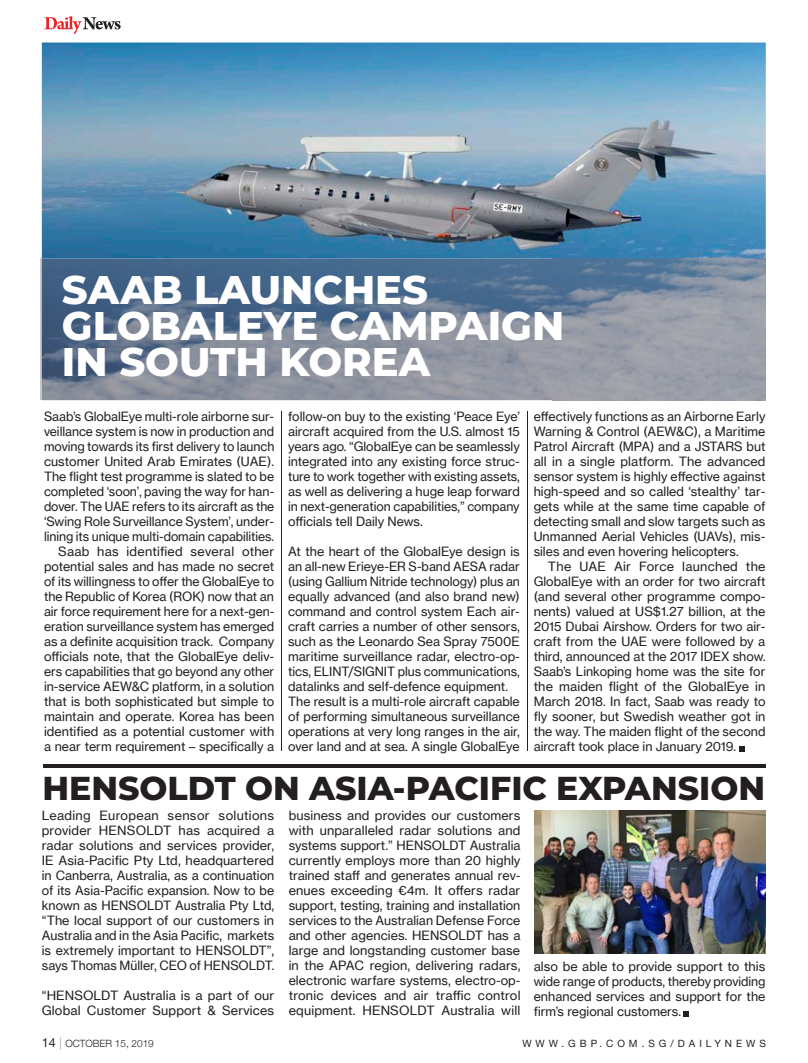
<style>
.page{position:relative;width:808px;height:1063px;background:#fff}
.page>*{position:absolute;margin:0;border:0;box-sizing:border-box;transform-origin:0 0}
.t1{font:800 40px/36.2px "Montserrat";color:#fff}
.t2{font:800 33.12px "Montserrat";color:#231f20}
.t3{font:12.5px/15px "N Haas Grotesk TX Pro 55 Rg";color:#231f20;text-align:justify}
.t4{font:10px "Helvetica Neue";letter-spacing:.4em;color:#231f20}
.t5{font:300 10px "Helvetica Neue";color:#231f20}
.s1{font-weight:400;font-size:12.5px}
.s2{font-weight:200;font-size:12.5px}
</style>
<div class="page">
<svg style="left:44px;top:16px;width:77px;height:18px"></svg>
<img style="left:42px;top:43px;width:724px;height:357px">
<hr style="left:41px;top:258px;width:1px;height:142px;background:#c6c8ca">
<img style="left:42px;top:258px;width:723px;height:142px">
<img style="left:534px;top:811px;width:232px;height:142px">
<hr style="left:43px;top:764px;width:722px;height:4px;background:#231f20">
<hr style="left:281px;top:411px;width:1px;height:340px;background:#231f20">
<hr style="left:527px;top:411px;width:1px;height:340px;background:#231f20">
<svg style="left:683px;top:1011px;width:6px;height:6px"></svg>
<svg style="left:739px;top:746px;width:6px;height:5px"></svg>
<h1 class="t1" style="left:62px;top:269px;width:504px">SAAB LAUNCHES<br>GLOBALEYE CAMPAIGN<br>IN SOUTH KOREA</h1>
<p class="t3" style="left:44px;top:409px;width:232px;text-align:right">Saab’s GlobalEye multi-role airborne sur&shy;veillance system is now in production and moving towards its first delivery to launch customer United Arab Emirates (UAE).<br>The flight test programme is slated to be completed ‘soon’, paving the way for han&shy;dover. The UAE refers to its aircraft as the ‘Swing Role Surveillance System’, under&shy;lining its unique multi-domain capabilities.<br>Saab has identified several other potential sales and has made no secret of its willingness to offer the GlobalEye to the Republic of Korea (ROK) now that an air force requirement here for a next-gen&shy;eration surveillance system has emerged as a definite acquisition track. Company officials note, that the GlobalEye deliv&shy;ers capabilities that go beyond any other in-service AEW&amp;C platform, in a solution that is both sophisticated but simple to maintain and operate. Korea has been identified as a potential customer with a near term requirement – specifically a</p>
<p class="t3" style="left:288px;top:409px;width:233px">follow-on buy to the existing ‘Peace Eye’ aircraft acquired from the U.S. almost 15 years ago. “GlobalEye can be seamlessly integrated into any existing force struc&shy;ture to work together with existing assets, as well as delivering a huge leap forward in next-generation capabilities,” company officials tell Daily News.</p>
<p class="t3" style="left:288px;top:544px;width:233px;text-align:left">At the heart of the GlobalEye design is an all-new Erieye-ER S-band AESA radar (using Gallium Nitride technology) plus an equally advanced (and also brand new) command and control system Each air&shy;craft carries a number of other sensors, such as the Leonardo Sea Spray 7500E maritime surveillance radar, electro-op&shy;tics, ELINT/SIGNIT plus communications, datalinks and self-defence equipment.<br>The result is a multi-role aircraft capable of performing simultaneous surveillance operations at very long ranges in the air, over land and at sea. A single GlobalEye</p>
<p class="t3" style="left:534px;top:409px;width:233px">effectively functions as an Airborne Early Warning &amp; Control (AEW&amp;C), a Maritime Patrol Aircraft (MPA) and a JSTARS but all in a single platform. The advanced sensor system is highly effective against high-speed and so called ‘stealthy’ tar&shy;gets while at the same time capable of detecting small and slow targets such as Unmanned Aerial Vehicles (UAVs), mis&shy;siles and even hovering helicopters.</p>
<p class="t3" style="left:534px;top:559px;width:233px;text-indent:14px">The UAE Air Force launched the GlobalEye with an order for two aircraft (and several other programme compo&shy;nents) valued at US$1.27 billion, at the 2015 Dubai Airshow. Orders for two air&shy;craft from the UAE were followed by a third, announced at the 2017 IDEX show.<br>Saab’s Linkoping home was the site for the maiden flight of the GlobalEye in March 2018. In fact, Saab was ready to fly sooner, but Swedish weather got in the way. The maiden flight of the second aircraft took place in January 2019.</p>
<h2 class="t2" style="left:43px;top:764px;width:724px">HENSOLDT ON ASIA-PACIFIC EXPANSION</h2>
<p class="t3" style="left:42px;top:808px;width:234px">Leading European sensor solutions provider HENSOLDT has acquired a radar solutions and services provider, IE Asia-Pacific Pty Ltd, headquartered in Canberra, Australia, as a continuation of its Asia-Pacific expansion. Now to be known as HENSOLDT Australia Pty Ltd, “The local support of our customers in Australia and in the Asia Pacific, markets is extremely important to HENSOLDT”, says Thomas Müller, CEO of HENSOLDT.</p>
<p class="t3" style="left:42px;top:988px;width:234px">“HENSOLDT Australia is a part of our<br>Global Customer Support &amp; Services</p>
<p class="t3" style="left:289px;top:808px;width:233px">business and provides our customers with unparalleled radar solutions and systems support.” HENSOLDT Australia currently employs more than 20 highly trained staff and generates annual rev&shy;enues exceeding €4m. It offers radar support, testing, training and installation services to the Australian Defense Force and other agencies. HENSOLDT has a large and longstanding customer base in the APAC region, delivering radars, electronic warfare systems, electro-op&shy;tronic devices and air traffic control equipment. HENSOLDT Australia will</p>
<p class="t3" style="left:534px;top:959px;width:233px">also be able to provide support to this wide range of products, thereby providing enhanced services and support for the firm’s regional customers.</p>
<p class="t5" style="left:42px;top:1036px;width:114px"><span class="s1">14</span> <span class="s2">|</span> OCTOBER 15, 2019</p>
<p class="t4" style="left:522px;top:1036px;width:245px">WWW.GBP.COM.SG/DAILYNEWS</p>
</div>
